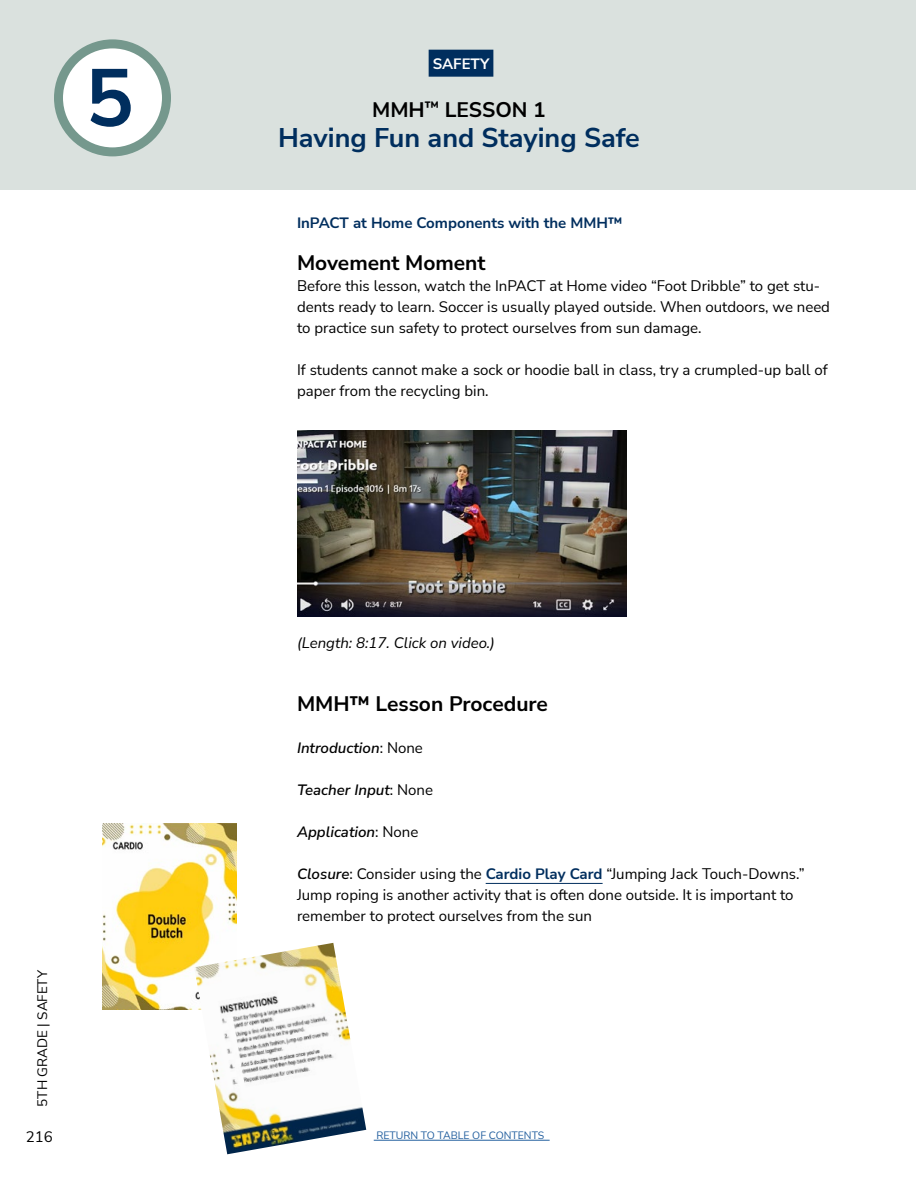
<style>
.page{position:relative;width:918px;height:1188px;background:#fff}
.page>*{position:absolute;margin:0;border:0;box-sizing:border-box;transform-origin:0 0}
.t1{font:700 81px "Nunito Sans";color:#002e5e}
.t2{font:700 27px "Nunito Sans";color:#002e5e}
.t3{font:700 21px "Nunito Sans";color:#000}
.t4{font:15px/21px "Nunito Sans";color:#000}
.t5{font:italic 600 15px "Nunito Sans";color:#000}
.t6{font:700 15px "Nunito Sans";color:#002e5e}
.t7{font:italic 15px "Nunito Sans";color:#000}
.t8{font:700 15px "Nunito Sans";color:#fff}
.t9{font:13.5px "Nunito Sans";color:#000}
.t10{font:10.5px "Nunito Sans";color:#215e9e}
.s1{font-weight:400;font-style:normal}
.s2{font-weight:600;font-style:italic}
.s3{font-weight:700;color:#002e5e}
</style>
<div class="page">
<div style="left:0;top:0;width:916px;height:189px;background:#dae1de"></div>
<div style="left:58px;top:44px;width:108px;height:108px;background:#fff;border-radius:50%"></div>
<div style="left:54px;top:39px;width:117px;height:117px;border:9px solid #75988d;border-radius:50%"></div>
<hr style="left:374px;top:1140px;width:176px;height:1px;background:#215e9e">
<div style="left:429px;top:50px;width:64px;height:27px;background:#002e5e"></div>
<hr style="left:486px;top:883px;width:117px;height:1px;background:#002e5e">
<img style="left:297px;top:431px;width:330px;height:185px">
<img style="left:103px;top:824px;width:133px;height:186px">
<img style="left:194px;top:943px;width:172px;height:211px">
<h1 class="t1" style="left:85px;top:41px;width:50px">5</h1>
<p class="t9" style="left:33px;top:1107px;width:138px;rotate:-90deg">5TH GRADE | SAFETY</p>
<p class="t4" style="left:26px;top:1126px;width:28px">216</p>
<p class="t8" style="left:433px;top:53px;width:58px">SAFETY</p>
<h3 class="t3" style="left:372px;top:95px;width:175px">MMH<sup>™</sup> LESSON 1</h3>
<h2 class="t2" style="left:278px;top:119px;width:363px">Having Fun and Staying Safe</h2>
<p class="t6" style="left:297px;top:212px;width:327px">InPACT at Home Components with the MMH™</p>
<h3 class="t3" style="left:297px;top:248px;width:190px">Movement Moment</h3>
<p class="t4" style="left:297px;top:275px;width:535px">Before this lesson, watch the InPACT at Home video “Foot Dribble” to get stu&shy;dents ready to learn. Soccer is usually played outside. When outdoors, we need to practice sun safety to protect ourselves from sun damage.</p>
<p class="t4" style="left:297px;top:359px;width:532px">If students cannot make a sock or hoodie ball in class, try a crumpled-up ball of paper from the recycling bin.</p>
<p class="t7" style="left:297px;top:632px;width:199px">(Length: 8:17. Click on video.)</p>
<h3 class="t3" style="left:297px;top:689px;width:252px">MMH™ Lesson Procedure</h3>
<p class="t5" style="left:297px;top:737px;width:127px">Introduction<span class="s1">: None</span></p>
<p class="t5" style="left:297px;top:779px;width:138px">Teacher Input<span class="s1">: None</span></p>
<p class="t5" style="left:297px;top:821px;width:123px">Application<span class="s1">: None</span></p>
<p class="t4" style="left:297px;top:863px;width:509px"><span class="s2">Closure</span>: Consider using the <span class="s3">Cardio Play Card</span> “Jumping Jack Touch-Downs.”<br>Jump roping is another activity that is often done outside. It is important to remember to protect ourselves from the sun</p>
<p class="t10" style="left:376px;top:1128px;width:169px">RETURN TO TABLE OF CONTENTS</p>
</div>
